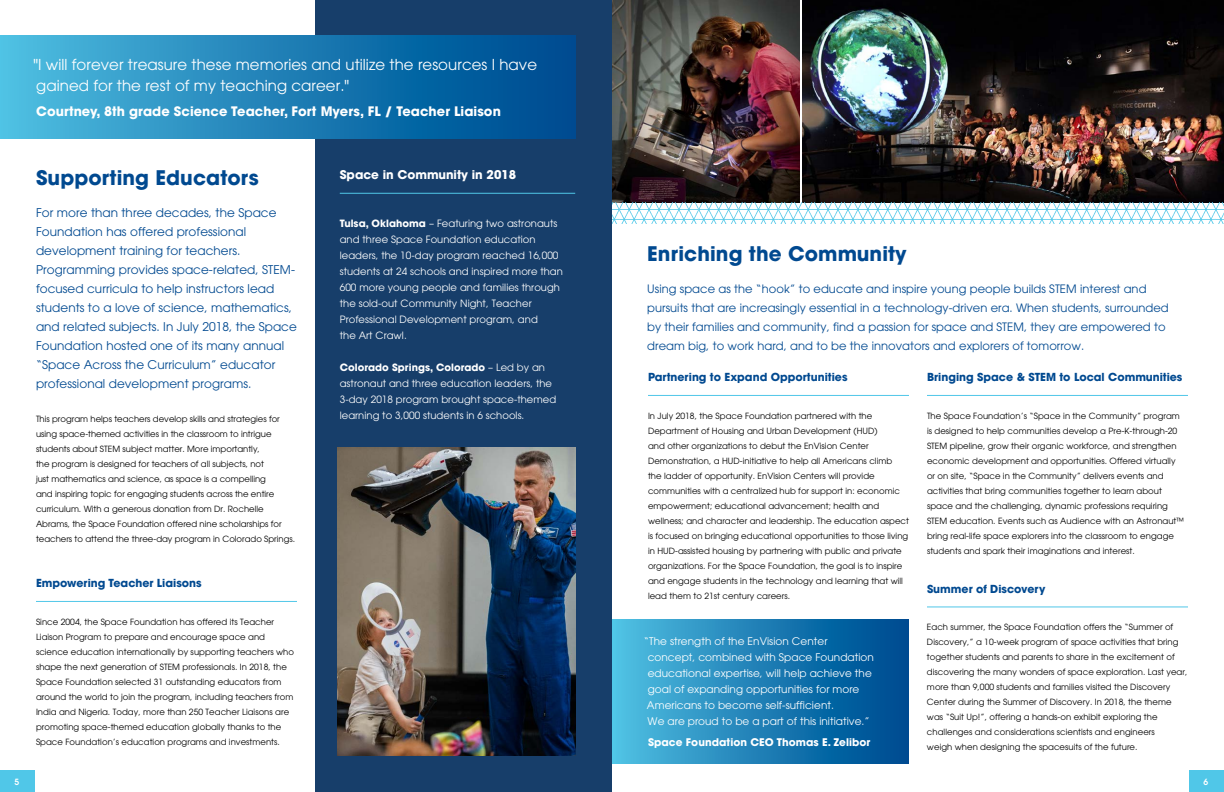
<style>
.page{position:relative;width:1224px;height:792px;background:#fff}
.page>*{position:absolute;margin:0;border:0;box-sizing:border-box;transform-origin:0 0}
.t1{font:700 20px "Avant Garde";letter-spacing:.005em;color:#004990}
.t2{font:15px/21px "Avant Garde";letter-spacing:.005em;color:#fff}
.t3{font:700 13px "Avant Garde";letter-spacing:.005em;color:#fff}
.t4{font:12px/19px "Avant Garde";letter-spacing:.005em;color:#004990}
.t5{font:700 12px "Avant Garde";color:#fff}
.t6{font:11.5px/19px "Avant Garde";letter-spacing:.005em;color:#004990}
.t7{font:700 11px "Avant Garde";color:#004990}
.t8{font:10.5px/16px "Avant Garde";letter-spacing:.005em;color:#fff}
.t9{font:700 10.5px "Avant Garde";letter-spacing:.005em;color:#fff}
.t10{font:10px/16px "Avant Garde";letter-spacing:.005em;color:#fff}
.t11{font:8.5px/15px "Avant Garde";letter-spacing:.005em;color:#000}
.t12{font:600 8.5px "Avant Garde";color:#fff}
.s1{font-weight:700}
</style>
<div class="page">
<div style="left:315px;top:0;width:297px;height:792px;background:#173e6a"></div>
<div style="left:0;top:35px;width:576px;height:103px;background:linear-gradient(to right,#4dbce0,#00468d)"></div>
<div style="left:612px;top:619px;width:297px;height:145px;background:linear-gradient(to right,#4fbfe2,#00458d)"></div>
<img style="left:612px;top:0;width:187px;height:203px">
<img style="left:802px;top:0;width:422px;height:203px">
<hr style="left:36px;top:601px;width:261px;height:1px;background:#50c7e8">
<hr style="left:648px;top:395px;width:261px;height:1px;background:#50c7e8">
<hr style="left:340px;top:193px;width:235px;height:1px;background:#50c7e8">
<hr style="left:927px;top:395px;width:261px;height:1px;background:#50c7e8">
<hr style="left:927px;top:606px;width:261px;height:1px;background:#50c7e8">
<img style="left:338px;top:448px;width:238px;height:308px">
<svg style="left:612px;top:203px;width:612px;height:21px"></svg>
<div style="left:0;top:771px;width:35px;height:21px;background:#50c7e8"></div>
<div style="left:1189px;top:771px;width:35px;height:21px;background:#50c7e8"></div>
<h2 class="t2" style="left:33px;top:54px;width:505px">"I will forever treasure these memories and utilize the resources I have gained for the rest of my teaching career."</h2>
<h3 class="t3" style="left:36px;top:103px;width:466px">Courtney, 8th grade Science Teacher, Fort Myers, FL / Teacher Liaison</h3>
<h1 class="t1" style="left:36px;top:165px;width:224px">Supporting Educators</h1>
<p class="t4" style="left:36px;top:204px;width:262px">For more than three decades, the Space Foundation has offered professional development training for teachers.<br>Programming provides space-related, STEM&shy;focused curricula to help instructors lead students to a love of science, mathematics, and related subjects. In July 2018, the Space Foundation hosted one of its many annual “Space Across the Curriculum” educator professional development programs.</p>
<p class="t11" style="left:36px;top:412px;width:261px">This program helps teachers develop skills and strategies for using space-themed activities in the classroom to intrigue students about STEM subject matter. More importantly,<br>the program is designed for teachers of all subjects, not<br>just mathematics and science, as space is a compelling<br>and inspiring topic for engaging students across the entire curriculum. With a generous donation from Dr. Rochelle Abrams, the Space Foundation offered nine scholarships for teachers to attend the three-day program in Colorado Springs.</p>
<p class="t7" style="left:36px;top:576px;width:167px">Empowering Teacher Liaisons</p>
<p class="t11" style="left:36px;top:614px;width:260px">Since 2004, the Space Foundation has offered its Teacher Liaison Program to prepare and encourage space and science education internationally by supporting teachers who shape the next generation of STEM professionals. In 2018, the Space Foundation selected 31 outstanding educators from around the world to join the program, including teachers from India and Nigeria. Today, more than 250 Teacher Liaisons are promoting space-themed education globally thanks to the Space Foundation’s education programs and investments.</p>
<h3 class="t5" style="left:340px;top:167px;width:178px">Space in Community in 2018</h3>
<p class="t10" style="left:340px;top:215px;width:225px"><span class="s1">Tulsa, Oklahoma</span> – Featuring two astronauts and three Space Foundation education leaders, the 10-day program reached 16,000 students at 24 schools and inspired more than 600 more young people and families through the sold-out Community Night, Teacher Professional Development program, and<br>the Art Crawl.</p>
<p class="t10" style="left:340px;top:359px;width:218px"><span class="s1">Colorado Springs, Colorado</span> – Led by an astronaut and three education leaders, the 3-day 2018 program brought space-themed learning to 3,000 students in 6 schools.</p>
<p class="t7" style="left:927px;top:370px;width:257px">Bringing Space &amp; STEM to Local Communities</p>
<h1 class="t1" style="left:647px;top:240px;width:261px">Enriching the Community</h1>
<p class="t6" style="left:647px;top:279px;width:523px">Using space as the “hook” to educate and inspire young people builds STEM interest and pursuits that are increasingly essential in a technology-driven era. When students, surrounded by their families and community, find a passion for space and STEM, they are empowered to dream big, to work hard, and to be the innovators and explorers of tomorrow.</p>
<p class="t7" style="left:648px;top:370px;width:201px">Partnering to Expand Opportunities</p>
<p class="t11" style="left:648px;top:408px;width:263px">In July 2018, the Space Foundation partnered with the Department of Housing and Urban Development (HUD)<br>and other organizations to debut the EnVision Center Demonstration, a HUD-initiative to help all Americans climb<br>the ladder of opportunity. EnVision Centers will provide communities with a centralized hub for support in: economic empowerment; educational advancement; health and wellness; and character and leadership. The education aspect is focused on bringing educational opportunities to those living in HUD-assisted housing by partnering with public and private organizations. For the Space Foundation, the goal is to inspire and engage students in the technology and learning that will lead them to 21st century careers.</p>
<p class="t11" style="left:927px;top:408px;width:260px">The Space Foundation’s “Space in the Community” program is designed to help communities develop a Pre-K-through-20<br>STEM pipeline, grow their organic workforce, and strengthen economic development and opportunities. Offered virtually or on site, “Space in the Community” delivers events and activities that bring communities together to learn about space and the challenging, dynamic professions requiring STEM education. Events such as Audience with an Astronaut™ bring real-life space explorers into the classroom to engage students and spark their imaginations and interest.</p>
<p class="t7" style="left:927px;top:582px;width:120px">Summer of Discovery</p>
<p class="t11" style="left:927px;top:620px;width:262px">Each summer, the Space Foundation offers the “Summer of Discovery,” a 10-week program of space activities that bring together students and parents to share in the excitement of discovering the many wonders of space exploration. Last year, more than 9,000 students and families visited the Discovery Center during the Summer of Discovery. In 2018, the theme was “Suit Up!”, offering a hands-on exhibit exploring the challenges and considerations scientists and engineers<br>weigh when designing the spacesuits of the future.</p>
<p class="t8" style="left:644px;top:634px;width:232px">“The strength of the EnVision Center concept, combined with Space Foundation educational expertise, will help achieve the goal of expanding opportunities for more Americans to become self-sufficient.<br>We are proud to be a part of this initiative.”</p>
<p class="t9" style="left:648px;top:735px;width:224px">Space Foundation CEO Thomas E. Zelibor</p>
<p class="t12" style="left:15px;top:777px;width:6px">5</p>
<p class="t12" style="left:1204px;top:777px;width:6px">6</p>
</div>
